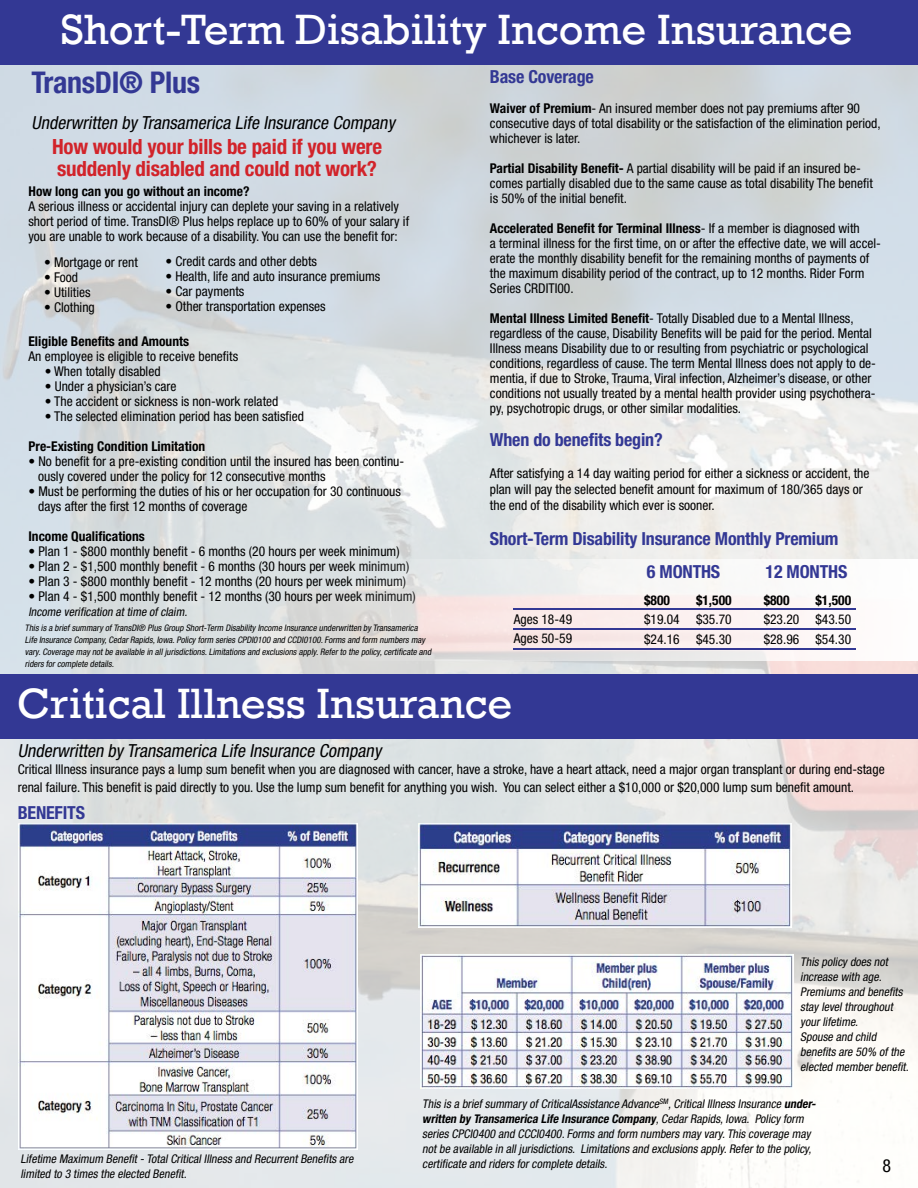
<style>
.page{position:relative;width:918px;height:1188px;background:#fff}
.page>*{position:absolute;margin:0;border:0;box-sizing:border-box;transform-origin:0 0}
.t1{font:43.5px "Rockwell";color:#fff}
.t2{font:700 condensed 30px "Helvetica Neue LT Std";letter-spacing:-.01em;color:#333894}
.t3{font:700 condensed 21px/22.5px "Helvetica Neue LT Std";letter-spacing:-.01em;color:#d2232a}
.t4{font:700 condensed 18px "Helvetica Neue LT Std";letter-spacing:-.01em;color:#333894}
.t5{font:italic condensed 18px "Helvetica Neue LT Std";color:#000}
.t6{font:condensed 18px "Helvetica Neue LT Std";color:#000}
.t7{font:condensed 13.5px/15px "Helvetica Neue LT Std";color:#000}
.t8{font:700 condensed 13.5px "Helvetica Neue LT Std";color:#000}
.t9{font:italic condensed 12px/15px "Helvetica Neue LT Std";color:#000}
.t10{font:italic condensed 9px/12px "Helvetica Neue LT Std";color:#000}
.s1{font-weight:700}
</style>
<div class="page">
<img style="left:0;top:64px;width:918px;height:1124px">
<div style="left:0;top:0;width:918px;height:64px;background:#333894"></div>
<svg style="left:331px;top:559px;width:587px;height:101px"></svg>
<hr style="left:513px;top:628px;width:342px;height:1px;background:#333894">
<hr style="left:513px;top:649px;width:342px;height:1px;background:#333894">
<hr style="left:513px;top:608px;width:342px;height:2px;background:#333894">
<div style="left:0;top:674px;width:918px;height:65px;background:#333894"></div>
<img style="left:18px;top:823px;width:340px;height:327px">
<img style="left:418px;top:823px;width:374px;height:105px">
<img style="left:420px;top:955px;width:373px;height:133px">
<div style="left:23px;top:830px;width:26px;height:14px;background:#2b3e8b"></div>
<div style="left:425px;top:830px;width:26px;height:14px;background:#2b3e8b"></div>
<h1 class="t1" style="left:61px;top:4px;width:793px">Short-Term Disability Income Insurance</h1>
<h2 class="t2" style="left:32px;top:64px;width:170px">TransDI® Plus</h2>
<h3 class="t5" style="left:32px;top:112px;width:369px">Underwritten by Transamerica Life Insurance Company</h3>
<h3 class="t3" style="left:52px;top:135px;width:332px">How would your bills be paid if you were suddenly disabled and could not work?</h3>
<p class="t8" style="left:28px;top:183px;width:222px">How long can you go without an income?</p>
<p class="t7" style="left:28px;top:198px;width:382px">A serious illness or accidental injury can deplete your saving in a relatively short period of time. TransDI® Plus helps replace up to 60% of your salary if you are unable to work because of a disability. You can use the benefit for:</p>
<p class="t7" style="left:44px;top:254px;width:95px">• Mortgage or rent</p>
<p class="t7" style="left:44px;top:269px;width:35px">• Food</p>
<p class="t7" style="left:44px;top:284px;width:48px">• Utilities</p>
<p class="t7" style="left:44px;top:299px;width:52px">• Clothing</p>
<p class="t7" style="left:165px;top:253px;width:153px">• Credit cards and other debts</p>
<p class="t7" style="left:165px;top:268px;width:216px">• Health, life and auto insurance premiums</p>
<p class="t7" style="left:165px;top:283px;width:80px">• Car payments</p>
<p class="t7" style="left:165px;top:298px;width:162px">• Other transportation expenses</p>
<p class="t8" style="left:28px;top:333px;width:162px">Eligible Benefits and Amounts</p>
<p class="t7" style="left:28px;top:348px;width:211px">An employee is eligible to receive benefits</p>
<p class="t7" style="left:45px;top:363px;width:117px">• When totally disabled</p>
<p class="t7" style="left:45px;top:378px;width:133px">• Under a physician’s care</p>
<p class="t7" style="left:45px;top:393px;width:235px">• The accident or sickness is non-work related</p>
<p class="t7" style="left:45px;top:408px;width:261px">• The selected elimination period has been satisfied</p>
<p class="t8" style="left:28px;top:438px;width:178px">Pre-Existing Condition Limitation</p>
<p class="t7" style="left:38px;top:453px;width:368px;text-indent:-10px">• No benefit for a pre-existing condition until the insured has been continu&shy;ously covered under the policy for 12 consecutive months</p>
<p class="t7" style="left:38px;top:483px;width:364px;text-indent:-10px">• Must be performing the duties of his or her occupation for 30 continuous days after the first 12 months of coverage</p>
<p class="t8" style="left:28px;top:528px;width:118px">Income Qualifications</p>
<p class="t7" style="left:28px;top:543px;width:373px">• Plan 1 - $800 monthly benefit - 6 months (20 hours per week minimum)</p>
<p class="t7" style="left:28px;top:558px;width:382px">• Plan 2 - $1,500 monthly benefit - 6 months (30 hours per week minimum)</p>
<p class="t7" style="left:28px;top:573px;width:379px">• Plan 3 - $800 monthly benefit - 12 months (20 hours per week minimum)</p>
<p class="t7" style="left:28px;top:588px;width:389px">• Plan 4 - $1,500 monthly benefit - 12 months (30 hours per week minimum)</p>
<p class="t9" style="left:28px;top:604px;width:163px">Income verification attime ofclaim.</p>
<p class="t10" style="left:25px;top:622px;width:410px">This is a briefsummary ofTransDI® Plus Group Short-Term Disability Income Insurance underwritten by Transamerica Life Insurance Company,CedarRapids,Iowa.Policy form series CPDI0100 and CCDI0100.Forms and form numbers may vary.Coverage may notbe available in alljurisdictions.Limitations and exclusions apply.Referto the policy,certificate and riders forcomplete details.</p>
<h3 class="t4" style="left:490px;top:65px;width:105px">Base Coverage</h3>
<p class="t7" style="left:490px;top:100px;width:392px"><span class="s1">Waiver of Premium</span>- An insured member does not pay premiums after 90 consecutive days of total disability or the satisfaction of the elimination period, whichever is later.</p>
<p class="t7" style="left:490px;top:160px;width:384px"><span class="s1">Partial Disability Benefit-</span> A partial disability will be paid if an insured be&shy;comes partially disabled due to the same cause as total disability The benefit is 50% of the initial benefit.</p>
<p class="t7" style="left:490px;top:220px;width:393px"><span class="s1">Accelerated Benefit for Terminal Illness</span>- If a member is diagnosed with<br>a terminal illness for the first time, on or after the effective date, we will accel&shy;erate the monthly disability benefit for the remaining months of payments of the maximum disability period of the contract, up to 12 months. Rider Form Series CRDITI00.</p>
<p class="t7" style="left:490px;top:310px;width:388px"><span class="s1">Mental Illness Limited Benefit</span>- Totally Disabled due to a Mental Illness, regardless of the cause, Disability Benefits will be paid for the period. Mental Illness means Disability due to or resulting from psychiatric or psychological conditions, regardless of cause. The term Mental Illness does not apply to de&shy;mentia, if due to Stroke, Trauma, Viral infection, Alzheimer’s disease, or other conditions not usually treated by a mental health provider using psychothera&shy;py, psychotropic drugs, or other similar modalities.</p>
<h3 class="t4" style="left:490px;top:428px;width:174px">When do benefits begin?</h3>
<p class="t7" style="left:490px;top:465px;width:381px;line-height:16.2px">After satisfying a 14 day waiting period for either a sickness or accident, the plan will pay the selected benefit amount for maximum of 180/365 days or the end of the disability which ever is sooner.</p>
<h3 class="t4" style="left:490px;top:527px;width:350px">Short-Term Disability Insurance Monthly Premium</h3>
<p class="t7" style="left:514px;top:609px;width:60px;line-height:19.5px">Ages 18-49<br>Ages 50-59</p>
<h3 class="t4" style="left:647px;top:561px;width:75px">6 MONTHS</h3>
<h3 class="t4" style="left:766px;top:560px;width:83px">12 MONTHS</h3>
<p class="t8" style="left:644px;top:592px;width:27px">$800</p>
<p class="t8" style="left:696px;top:592px;width:37px">$1,500</p>
<p class="t7" style="left:644px;top:610px;width:89px;line-height:19.5px">$19.04 $35.70 $24.16 $45.30</p>
<p class="t8" style="left:764px;top:592px;width:27px">$800</p>
<p class="t8" style="left:816px;top:592px;width:37px">$1,500</p>
<p class="t7" style="left:764px;top:609px;width:89px;line-height:19.5px">$23.20 $43.50 $28.96 $54.30</p>
<h1 class="t1" style="left:17px;top:679px;width:497px">Critical Illness Insurance</h1>
<h3 class="t5" style="left:18px;top:740px;width:369px">Underwritten by Transamerica Life Insurance Company</h3>
<p class="t7" style="left:18px;top:760px;width:868px;line-height:18px">Critical Illness insurance pays a lump sum benefit when you are diagnosed with cancer, have a stroke, have a heart attack, need a major organ transplant or during end-stage renal failure. This benefit is paid directly to you. Use the lump sum benefit for anything you wish. You can select either a $10,000 or $20,000 lump sum benefit amount.</p>
<h3 class="t4" style="left:18px;top:802px;width:69px">BENEFITS</h3>
<p class="t9" style="left:800px;top:954px;width:112px">This policy does not increase with age.<br>Premiums and benefits stay levelthroughout yourlifetime.<br>Spouse and child benefits are 50% ofthe elected memberbenefit.</p>
<p class="t9" style="left:422px;top:1096px;width:397px">This is a briefsummary ofCriticalAssistance Advance<sup>SM</sup>,CriticalIllness Insurance <span class="s1">under&shy;written by Transamerica Life Insurance Company</span>,CedarRapids,Iowa. Policy form series CPCI0400 and CCCI0400.Forms and form numbers may vary.This coverage may notbe available in alljurisdictions. Limitations and exclusions apply.Referto the policy, certificate and riders forcomplete details.</p>
<p class="t9" style="left:20px;top:1152px;width:337px">Lifetime Maximum Benefit-TotalCriticalIllness and RecurrentBenefits are limited to 3 times the elected Benefit.</p>
<h3 class="t6" style="left:882px;top:1155px;width:10px">8</h3>
</div>
